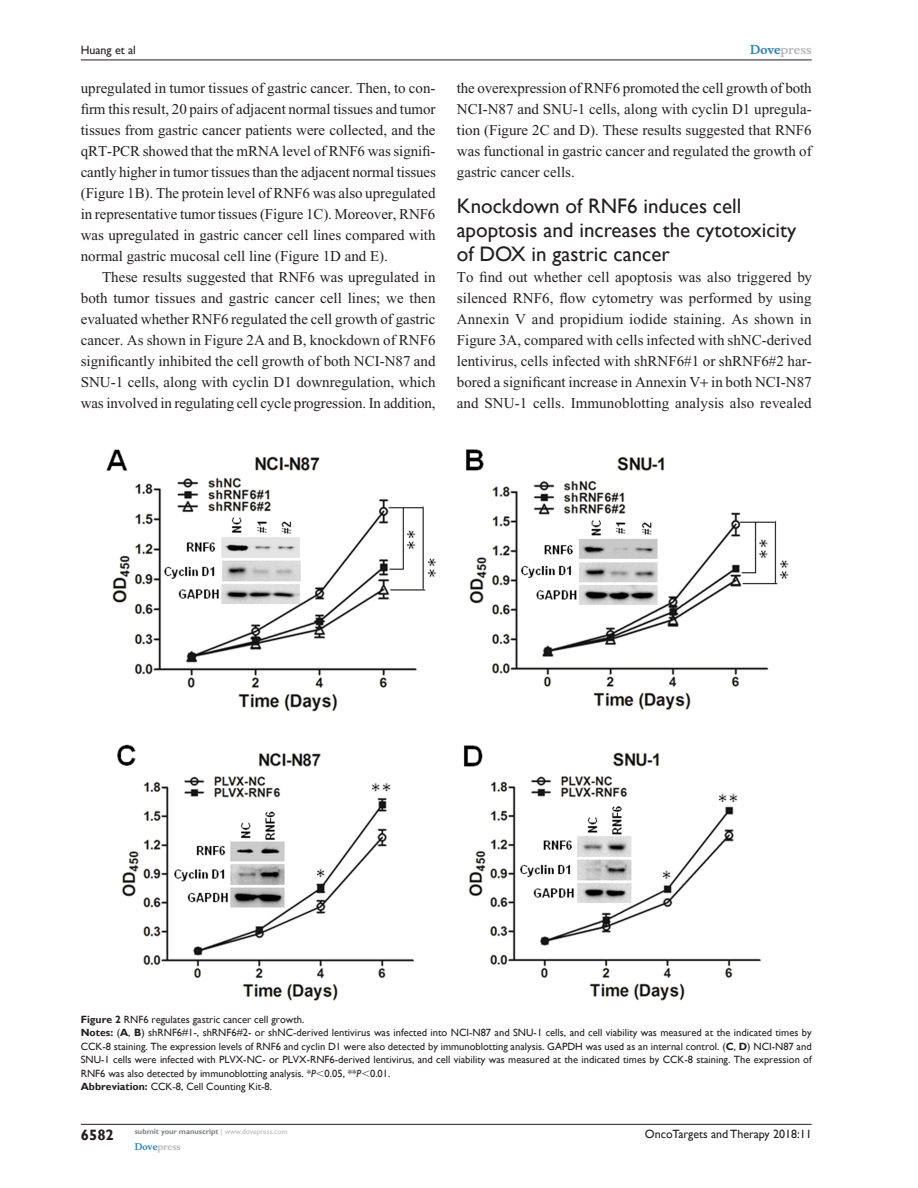
<style>
.page{position:relative;width:918px;height:1188px;background:#fff}
.page>*{position:absolute;margin:0;border:0;box-sizing:border-box;transform-origin:0 0}
.H2-3li{font:21px/24px "Gill Sans";color:#231f20}
.TxF{font:15px/21px "Times New Roman";color:#231f20;text-align:justify}
.Tx{font:15px/21px "Times New Roman";letter-spacing:-.005em;color:#231f20;text-align:justify}
.t1{font:700 15px "Gill Sans";color:#231f20}
.t2{font:12px "Gill Sans";color:#231f20}
.t3{font:700 12px "Musee";color:#b8b9bc}
.FigSNRI{font:10.5px/13.5px "Gill Sans";color:#231f20;text-align:justify}
.FigC{font:10.5px "Gill Sans";color:#231f20}
.t4{font:700 9px "Musee";color:#b8b9bc}
.t5{font:700 7.5px "Gill Sans";color:#808285}
.s1{color:#3485ae}
.s2{font-weight:700}
.s3{font-style:italic}
.s4{font-family:"Mathematical Pi One"}
.s5{font-weight:400;color:#b8b9bc}
</style>
<div class="page">
<hr style="left:81px;top:1124px;width:731px;height:1px;background:#231f20">
<hr style="left:81px;top:60px;width:731px;height:1px;background:#231f20">
<img style="left:106px;top:449px;width:682px;height:552px">
<p class="t2" style="left:81px;top:43px;width:57px">Huang et al</p>
<p class="TxF" style="left:81px;top:77px;width:357px">upregulated in tumor tissues of gastric cancer. Then, to con&shy;firm this result, 20 pairs of adjacent normal tissues and tumor tissues from gastric cancer patients were collected, and the qRT-PCR showed that the mRNA level of RNF6 was signifi&shy;cantly higher in tumor tissues than the adjacent normal tissues (Figure 1B). The protein level of RNF6 was also upregulated in representative tumor tissues (Figure 1C). Moreover, RNF6 was upregulated in gastric cancer cell lines compared with normal gastric mucosal cell line (Figure 1D and E).</p>
<p class="Tx" style="left:81px;top:266px;width:356px;text-indent:21px">These results suggested that RNF6 was upregulated in both tumor tissues and gastric cancer cell lines; we then evaluated whether RNF6 regulated the cell growth of gastric cancer. As shown in Figure 2A and B, knockdown of RNF6 significantly inhibited the cell growth of both NCI-N87 and SNU-1 cells, along with cyclin D1 downregulation, which was involved in regulating cell cycle progression. In addition,</p>
<p class="t3" style="left:750px;top:43px;width:63px"><span class="s1">Dove</span>press</p>
<p class="Tx" style="left:457px;top:77px;width:356px">the overexpression of RNF6 promoted the cell growth of both NCI-N87 and SNU-1 cells, along with cyclin D1 upregula&shy;tion (Figure 2C and D). These results suggested that RNF6 was functional in gastric cancer and regulated the growth of gastric cancer cells.</p>
<p class="H2-3li" style="left:457px;top:194px;width:341px">Knockdown of RN F6 induces cell apoptosis and increases the cytotoxicity of DOX in gastric cancer</p>
<p class="TxF" style="left:457px;top:266px;width:357px">To find out whether cell apoptosis was also triggered by silenced RNF6, flow cytometry was performed by using Annexin V and propidium iodide staining. As shown in Figure 3A, compared with cells infected with shNC-derived lentivirus, cells infected with shRNF6#1 or shRNF6#2 har&shy;bored a significant increase in Annexin V in both NCI-N87 and SNU-1 cells. Immunoblotting analysis also revealed</p>
<p class="FigC" style="left:81px;top:1013px;width:225px"><span class="s2">Figure 2</span> RN F6 regulates gastric cancer cell growth.</p>
<p class="FigSNRI" style="left:81px;top:1026px;width:732px"><span class="s2">Notes:</span> (<span class="s2">A</span>, <span class="s2">B</span>) shRN F6#1-, shRN F6#2- or shNC-derived lentivirus was infected into NCI -N87 and SN U-1 cells, and cell viability was measured at the indicated times by CC K-8 staining. The expression levels of RN F6 and cyclin D1 were also detected by immunoblotting analysis. GAPDH was used as an internal control. (<span class="s2">C</span>, <span class="s2">D</span>) NCI -N87 and SN U-1 cells were infected with PLVX-NC- or PLVX-RN F6-derived lentivirus, and cell viability was measured at the indicated times by CC K-8 staining. The expression of RN F6 was also detected by immunoblotting analysis. *<span class="s3">P</span><span class="s4">,</span>0.05, **<span class="s3">P</span><span class="s4">,</span>0.01.</p>
<p class="FigSNRI" style="left:81px;top:1080px;width:193px"><span class="s2">Abbreviation:</span> CC K-8, Cell Counting Kit-8.</p>
<p class="t1" style="left:81px;top:1126px;width:35px">6582</p>
<p class="t5" style="left:135px;top:1127px;width:154px">submit your manuscript <span class="s5">| www.dovepress.com</span></p>
<p class="t4" style="left:135px;top:1141px;width:48px"><span class="s1">Dove</span>press</p>
<p class="t2" style="left:645px;top:1127px;width:168px">OncoTargets and Therapy 2018:11</p>
</div>
